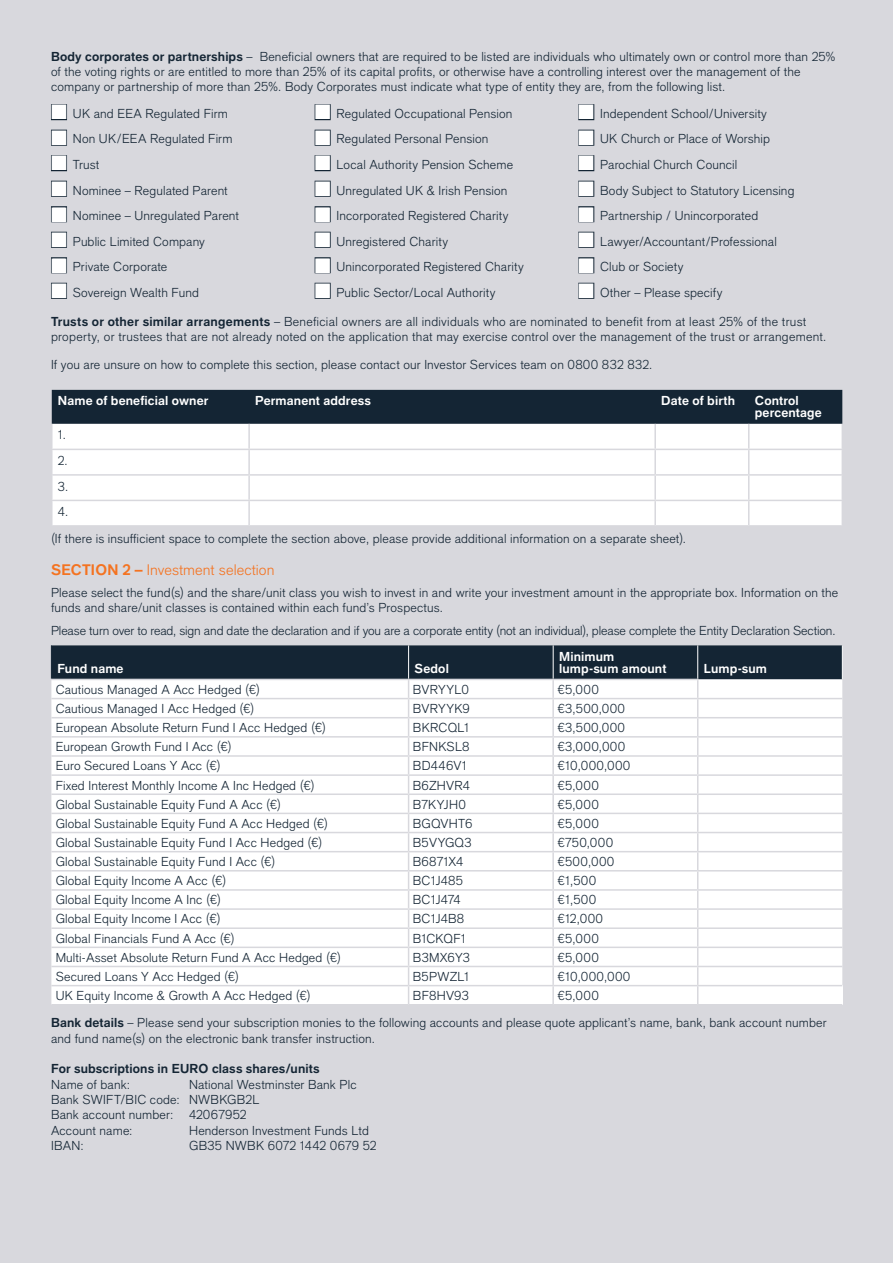
<style>
.page{position:relative;width:893px;height:1263px;background:#d8d8dd}
.page>*{position:absolute;margin:0;border:0;box-sizing:border-box;transform-origin:0 0}
.t1{font:300 15px "Applied Sans Pro";letter-spacing:.005em;color:#f47321}
.t2{font:300 12.75px/15.3px "Applied Sans Pro";letter-spacing:.01em;color:#142534}
.t3{font:300 12.75px "Applied Sans Pro";letter-spacing:-.01em;color:#142534}
.t4{font:700 12.75px/12px "Applied Sans Pro";letter-spacing:.01em;color:#fff}
.t5{font:700 12.75px "Applied Sans Pro";letter-spacing:.01em;color:#142534}
.s1{font-weight:700}
</style>
<div class="page">
<svg style="left:52px;top:390px;width:791px;height:135px;background:#c1c6ca"></svg>
<hr style="left:51px;top:474px;width:198px;height:2px;background:#d8d8dd">
<hr style="left:249px;top:474px;width:406px;height:2px;background:#d8d8dd">
<hr style="left:655px;top:474px;width:94px;height:2px;background:#d8d8dd">
<hr style="left:749px;top:474px;width:94px;height:2px;background:#d8d8dd">
<hr style="left:51px;top:500px;width:198px;height:1px;background:#d8d8dd">
<hr style="left:249px;top:500px;width:406px;height:1px;background:#d8d8dd">
<hr style="left:655px;top:500px;width:94px;height:1px;background:#d8d8dd">
<hr style="left:749px;top:500px;width:94px;height:1px;background:#d8d8dd">
<hr style="left:842px;top:645px;width:1px;height:34px;background:#fff">
<svg style="left:51px;top:645px;width:791px;height:359px;background:#e6e7e9"></svg>
<hr style="left:698px;top:985px;width:144px;height:1px;background:#d8d8dd">
<p class="t2" style="left:51px;top:49px;width:786px"><span class="s1">Body corporates or partnerships</span> – Beneficial owners that are required to be listed are individuals who ultimately own or control more than 25% of the voting rights or are entitled to more than 25% of its capital profits, or otherwise have a controlling interest over the management of the company or partnership of more than 25%. Body Corporates must indicate what type of entity they are, from the following list.</p>
<p class="t2" style="left:51px;top:106px;width:178px">■ UK and EEA Regulated Firm</p>
<p class="t2" style="left:315px;top:106px;width:199px">■ Regulated Occupational Pension</p>
<p class="t2" style="left:578px;top:106px;width:190px">■ Independent School/University</p>
<p class="t2" style="left:51px;top:131px;width:183px">■ Non UK/EEA Regulated Firm</p>
<p class="t2" style="left:315px;top:131px;width:175px">■ Regulated Personal Pension</p>
<p class="t2" style="left:578px;top:131px;width:193px">■ UK Church or Place of Worship</p>
<p class="t2" style="left:51px;top:157px;width:50px">■ Trust</p>
<p class="t2" style="left:315px;top:157px;width:200px">■ Local Authority Pension Scheme</p>
<p class="t2" style="left:578px;top:157px;width:160px">■ Parochial Church Council</p>
<p class="t2" style="left:51px;top:182px;width:178px">■ Nominee – Regulated Parent</p>
<p class="t2" style="left:315px;top:182px;width:194px">■ Unregulated UK &amp; Irish Pension</p>
<p class="t2" style="left:578px;top:182px;width:218px">■ Body Subject to Statutory Licensing</p>
<p class="t2" style="left:51px;top:208px;width:190px">■ Nominee – Unregulated Parent</p>
<p class="t2" style="left:315px;top:208px;width:195px">■ Incorporated Registered Charity</p>
<p class="t2" style="left:578px;top:208px;width:181px">■ Partnership / Unincorporated</p>
<p class="t2" style="left:51px;top:233px;width:155px">■ Public Limited Company</p>
<p class="t2" style="left:315px;top:233px;width:135px">■ Unregistered Charity</p>
<p class="t2" style="left:578px;top:233px;width:200px">■ Lawyer/Accountant/Professional</p>
<p class="t2" style="left:51px;top:259px;width:118px">■ Private Corporate</p>
<p class="t2" style="left:315px;top:259px;width:211px">■ Unincorporated Registered Charity</p>
<p class="t2" style="left:578px;top:259px;width:107px">■ Club or Society</p>
<p class="t2" style="left:51px;top:284px;width:150px">■ Sovereign Wealth Fund</p>
<p class="t2" style="left:315px;top:284px;width:182px">■ Public Sector/Local Authority</p>
<p class="t2" style="left:578px;top:284px;width:146px">■ Other – Please specify</p>
<p class="t2" style="left:51px;top:314px;width:777px"><span class="s1">Trusts or other similar arrangements</span> – Beneficial owners are all individuals who are nominated to benefit from at least 25% of the trust property, or trustees that are not already noted on the application that may exercise control over the management of the trust or arrangement.</p>
<p class="t2" style="left:51px;top:356px;width:603px">If you are unsure on how to complete this section, please contact our Investor Services team on 0800 832 832.</p>
<p class="t4" style="left:58px;top:395px;width:152px">Name of beneficial owner</p>
<p class="t4" style="left:255px;top:395px;width:117px">Permanent address</p>
<p class="t4" style="left:661px;top:395px;width:75px">Date of birth</p>
<p class="t4" style="left:755px;top:395px;width:68px">Control percentage</p>
<p class="t2" style="left:58px;top:422px;width:12px;line-height:25.5px">1.<br>2.<br>3.<br>4.</p>
<p class="t2" style="left:51px;top:531px;width:637px">(If there is insufficient space to complete the section above, please provide additional information on a separate sheet).</p>
<p class="t1" style="left:51px;top:561px;width:225px"><span class="s1">SECTION 2 –</span> Investment selection</p>
<p class="t2" style="left:51px;top:585px;width:789px">Please select the fund(s) and the share/unit class you wish to invest in and write your investment amount in the appropriate box. Information on the funds and share/unit classes is contained within each fund’s Prospectus.</p>
<p class="t3" style="left:51px;top:623px;width:786px">Please turn over to read, sign and date the declaration and if you are a corporate entity (not an individual), please complete the Entity Declaration Section.</p>
<p class="t4" style="left:57px;top:663px;width:68px">Fund name</p>
<p class="t4" style="left:415px;top:663px;width:36px">Sedol</p>
<p class="t4" style="left:559px;top:651px;width:109px">Minimum lump-sum amount</p>
<p class="t4" style="left:704px;top:663px;width:65px">Lump-sum</p>
<p class="t2" style="left:56px;top:682px;width:206px">Cautious Managed A Acc Hedged (€)</p>
<p class="t2" style="left:413px;top:682px;width:58px">BVRYYL0</p>
<p class="t2" style="left:557px;top:682px;width:43px">€5,000</p>
<p class="t2" style="left:56px;top:701px;width:200px">Cautious Managed I Acc Hedged (€)</p>
<p class="t2" style="left:413px;top:701px;width:59px">BVRYYK9</p>
<p class="t2" style="left:557px;top:701px;width:69px">€3,500,000</p>
<p class="t2" style="left:56px;top:720px;width:272px">European Absolute Return Fund I Acc Hedged (€)</p>
<p class="t2" style="left:413px;top:720px;width:58px">BKRCQL1</p>
<p class="t2" style="left:557px;top:720px;width:69px">€3,500,000</p>
<p class="t2" style="left:56px;top:739px;width:178px">European Growth Fund I Acc (€)</p>
<p class="t2" style="left:413px;top:739px;width:58px">BFNKSL8</p>
<p class="t2" style="left:557px;top:739px;width:69px">€3,000,000</p>
<p class="t2" style="left:56px;top:758px;width:167px">Euro Secured Loans Y Acc (€)</p>
<p class="t2" style="left:413px;top:758px;width:56px">BD446V1</p>
<p class="t2" style="left:557px;top:758px;width:74px">€10,000,000</p>
<p class="t2" style="left:56px;top:777px;width:261px">Fixed Interest Monthly Income A Inc Hedged (€)</p>
<p class="t2" style="left:413px;top:777px;width:59px">B6ZHVR4</p>
<p class="t2" style="left:557px;top:777px;width:43px">€5,000</p>
<p class="t2" style="left:56px;top:796px;width:227px">Global Sustainable Equity Fund A Acc (€)</p>
<p class="t2" style="left:413px;top:796px;width:55px">B7KYJH0</p>
<p class="t2" style="left:557px;top:796px;width:43px">€5,000</p>
<p class="t2" style="left:56px;top:816px;width:274px">Global Sustainable Equity Fund A Acc Hedged (€)</p>
<p class="t2" style="left:413px;top:816px;width:61px">BGQVHT6</p>
<p class="t2" style="left:557px;top:816px;width:43px">€5,000</p>
<p class="t2" style="left:56px;top:835px;width:268px">Global Sustainable Equity Fund I Acc Hedged (€)</p>
<p class="t2" style="left:413px;top:835px;width:60px">B5VYGQ3</p>
<p class="t2" style="left:557px;top:835px;width:57px">€750,000</p>
<p class="t2" style="left:56px;top:854px;width:221px">Global Sustainable Equity Fund I Acc (€)</p>
<p class="t2" style="left:413px;top:854px;width:52px">B6871X4</p>
<p class="t2" style="left:557px;top:854px;width:58px">€500,000</p>
<p class="t2" style="left:56px;top:873px;width:172px">Global Equity Income A Acc (€)</p>
<p class="t2" style="left:413px;top:873px;width:52px">BC1J485</p>
<p class="t2" style="left:557px;top:873px;width:40px">€1,500</p>
<p class="t2" style="left:56px;top:892px;width:167px">Global Equity Income A Inc (€)</p>
<p class="t2" style="left:413px;top:892px;width:49px">BC1J474</p>
<p class="t2" style="left:557px;top:892px;width:40px">€1,500</p>
<p class="t2" style="left:56px;top:911px;width:167px">Global Equity Income I Acc (€)</p>
<p class="t2" style="left:413px;top:911px;width:53px">BC1J4B8</p>
<p class="t2" style="left:557px;top:911px;width:47px">€12,000</p>
<p class="t2" style="left:56px;top:930px;width:180px">Global Financials Fund A Acc (€)</p>
<p class="t2" style="left:413px;top:930px;width:55px">B1CKQF1</p>
<p class="t2" style="left:557px;top:930px;width:43px">€5,000</p>
<p class="t2" style="left:56px;top:950px;width:287px">Multi-Asset Absolute Return Fund A Acc Hedged (€)</p>
<p class="t2" style="left:413px;top:950px;width:58px">B3MX6Y3</p>
<p class="t2" style="left:557px;top:950px;width:43px">€5,000</p>
<p class="t2" style="left:56px;top:969px;width:185px">Secured Loans Y Acc Hedged (€)</p>
<p class="t2" style="left:413px;top:969px;width:58px">B5PWZL1</p>
<p class="t2" style="left:557px;top:969px;width:74px">€10,000,000</p>
<p class="t2" style="left:56px;top:988px;width:257px">UK Equity Income &amp; Growth A Acc Hedged (€)</p>
<p class="t2" style="left:413px;top:988px;width:57px">BF8HV93</p>
<p class="t2" style="left:51px;top:982px;width:777px;line-height:27.3px;text-indent:506px">€5,000<br><span class="s1">Bank details</span> – Please send your subscription monies to the following accounts and please quote applicant’s name, bank, bank account number</p>
<p class="t2" style="left:51px;top:1030px;width:325px">and fund name(s) on the electronic bank transfer instruction.</p>
<p class="t5" style="left:51px;top:1061px;width:270px">For subscriptions in EURO class shares/units</p>
<p class="t2" style="left:51px;top:1076px;width:81px">Name of bank:</p>
<p class="t2" style="left:51px;top:1076px;width:307px;text-indent:138px">National Westminster Bank Plc<br>Bank SWIFT/BIC code: NWBKGB2L<br>Bank account number: 42067952<br>Account name:</p>
<p class="t2" style="left:189px;top:1122px;width:181px">Henderson Investment Funds Ltd</p>
<p class="t2" style="left:51px;top:1138px;width:34px">IBAN:</p>
<p class="t2" style="left:189px;top:1138px;width:189px">GB35 NWBK 6072 1442 0679 52</p>
</div>
